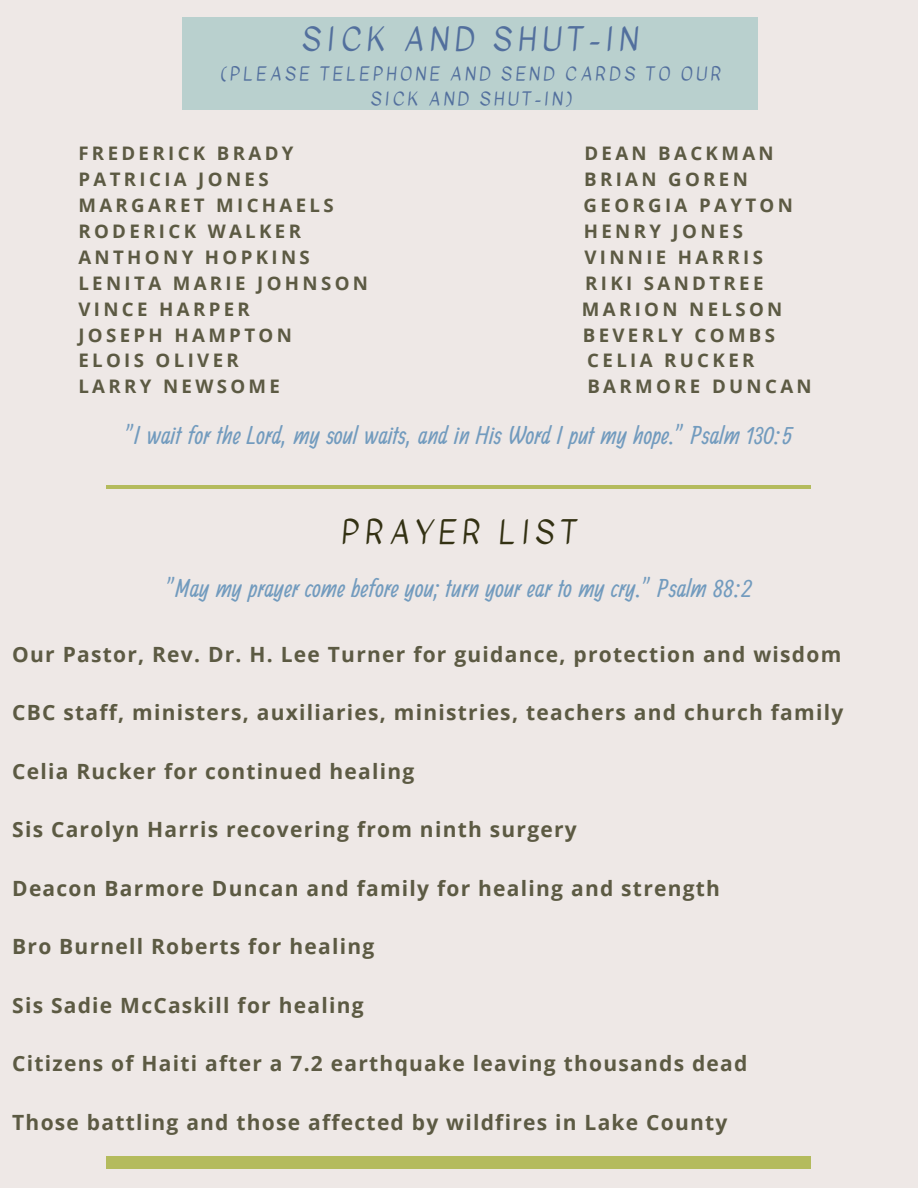
<style>
.page{position:relative;width:918px;height:1188px;background:#eee8e6}
.page>*{position:absolute;margin:0;border:0;box-sizing:border-box;transform-origin:0 0}
.t1{font:31.5px "Kavivanar";letter-spacing:.18em;color:#526f9d}
.t2{font:31.5px "Kavivanar";letter-spacing:.18em;color:#333113}
.t3{font:27px "Ranga";color:#729bbe}
.t4{font:700 21px "Open Sans";letter-spacing:.06em;color:#5c5a43}
.t5{font:700 18.75px "Open Sans";letter-spacing:.18em;color:#5c5a43}
.t6{font:18px/24.8px "Kavivanar";letter-spacing:.18em;color:#526f9d;text-align:center}
</style>
<div class="page">
<div style="left:182px;top:17px;width:576px;height:93px;background:#b9d0ce"></div>
<hr style="left:107px;top:485px;width:704px;height:4px;background:#b4bb5d">
<div style="left:107px;top:1157px;width:704px;height:11px;background:#b4bb5d"></div>
<p class="t1" style="left:302px;top:16px;width:338px">SICK AND SHUT-IN</p>
<p class="t6" style="left:221px;top:62px;width:502px">(PLEASE TELEPHONE AND SEND CARDS TO OUR<br>SICK AND SHUT-IN)</p>
<p class="t5" style="left:78px;top:140px;width:217px">FREDERICK BRADY</p>
<p class="t5" style="left:584px;top:140px;width:191px">DEAN BACKMAN</p>
<p class="t5" style="left:78px;top:166px;width:192px">PATRICIA JONES</p>
<p class="t5" style="left:584px;top:166px;width:165px">BRIAN GOREN</p>
<p class="t5" style="left:78px;top:192px;width:257px">MARGARET MICHAELS</p>
<p class="t5" style="left:584px;top:192px;width:211px">GEORGIA PAYTON</p>
<p class="t5" style="left:78px;top:218px;width:224px">RODERICK WALKER</p>
<p class="t5" style="left:584px;top:218px;width:161px">HENRY JONES</p>
<p class="t5" style="left:78px;top:244px;width:233px">ANTHONY HOPKINS</p>
<p class="t5" style="left:584px;top:244px;width:180px">VINNIE HARRIS</p>
<p class="t5" style="left:78px;top:270px;width:291px">LENITA MARIE JOHNSON</p>
<p class="t5" style="left:585px;top:270px;width:180px">RIKI SANDTREE</p>
<p class="t5" style="left:78px;top:296px;width:173px">VINCE HARPER</p>
<p class="t5" style="left:582px;top:296px;width:202px">MARION NELSON</p>
<p class="t5" style="left:78px;top:322px;width:215px">JOSEPH HAMPTON</p>
<p class="t5" style="left:583px;top:322px;width:194px">BEVERLY COMBS</p>
<p class="t5" style="left:78px;top:347px;width:162px">ELOIS OLIVER</p>
<p class="t5" style="left:587px;top:347px;width:169px">CELIA RUCKER</p>
<p class="t5" style="left:78px;top:373px;width:203px">LARRY NEWSOME</p>
<p class="t5" style="left:587px;top:373px;width:226px">BARMORE DUNCAN</p>
<p class="t3" style="left:124px;top:417px;width:670px">"I wait for the Lord, my soul waits, and in His Word I put my hope." Psalm 130:5</p>
<p class="t2" style="left:341px;top:510px;width:237px">PRAYER LIST</p>
<p class="t3" style="left:165px;top:570px;width:589px">"May my prayer come before you; turn your ear to my cry." Psalm 88:2</p>
<p class="t4" style="left:12px;top:639px;width:831px">Our Pastor, Rev. Dr. H. Lee Turner for guidance, protection and wisdom</p>
<p class="t4" style="left:12px;top:698px;width:833px">CBC staff, ministers, auxiliaries, ministries, teachers and church family</p>
<p class="t4" style="left:12px;top:756px;width:404px">Celia Rucker for continued healing</p>
<p class="t4" style="left:12px;top:815px;width:566px">Sis Carolyn Harris recovering from ninth surgery</p>
<p class="t4" style="left:12px;top:873px;width:709px">Deacon Barmore Duncan and family for healing and strength</p>
<p class="t4" style="left:12px;top:932px;width:364px">Bro Burnell Roberts for healing</p>
<p class="t4" style="left:12px;top:990px;width:353px">Sis Sadie McCaskill for healing</p>
<p class="t4" style="left:12px;top:1049px;width:737px">Citizens of Haiti after a 7.2 earthquake leaving thousands dead</p>
<p class="t4" style="left:12px;top:1107px;width:717px">Those battling and those affected by wildfires in Lake County</p>
</div>
